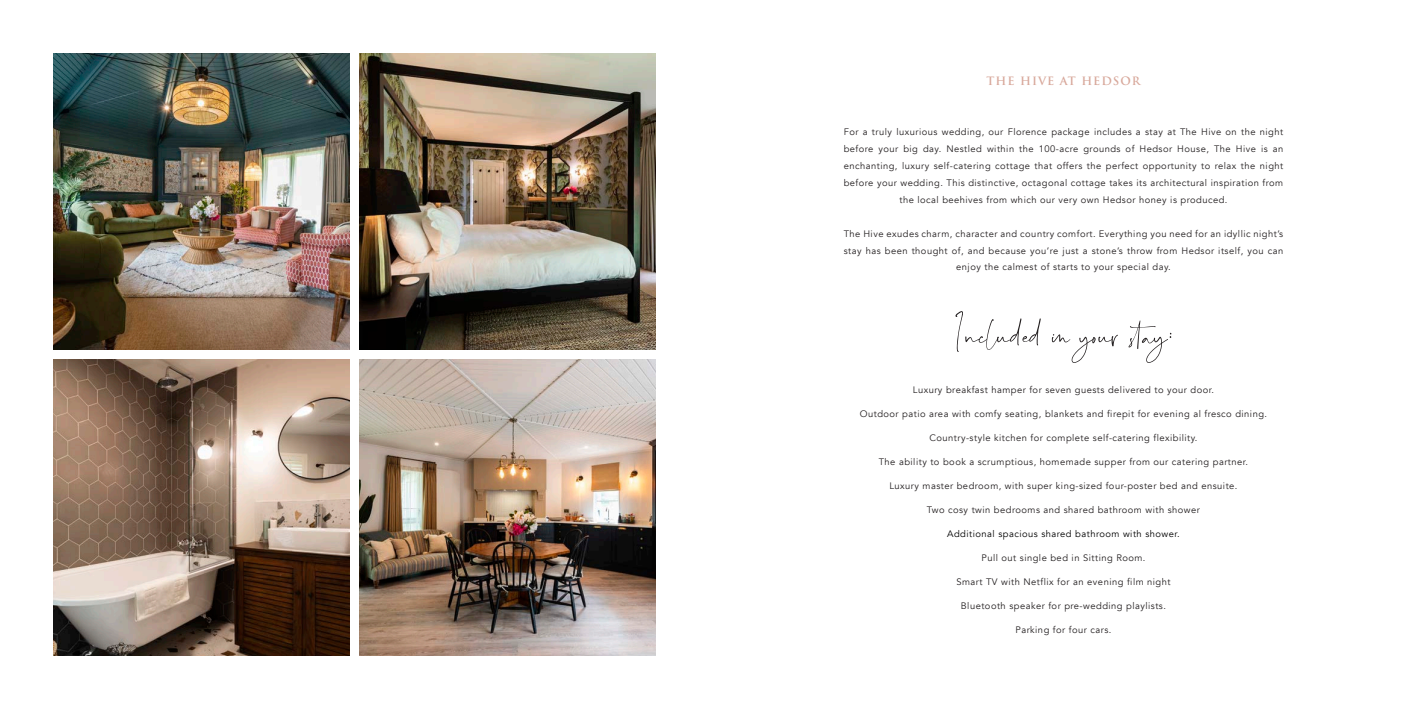
<style>
.page{position:relative;width:1418px;height:709px;background:#fff}
.page>*{position:absolute;margin:0;border:0;box-sizing:border-box;transform-origin:0 0}
.t1{font:53.75px "The Coansist";color:#231f20}
.t2{font:700 11.25px "Trajan Pro";letter-spacing:.09em;color:#d8a89b}
.t3{font:9.38px/16.9px "Avenir";letter-spacing:.05em;color:#231f20;text-align:center}
.t4{font:9.38px "Avenir";letter-spacing:.05em;color:#000}
</style>
<div class="page">
<img style="left:360px;top:360px;width:296px;height:296px">
<img style="left:360px;top:53px;width:296px;height:296px">
<img style="left:53px;top:360px;width:296px;height:296px">
<img style="left:53px;top:53px;width:296px;height:296px">
<p class="t2" style="left:986px;top:74px;width:155px">THE HIVE AT HEDSOR</p>
<p class="t3" style="left:843px;top:125px;width:441px">For a truly luxurious wedding, our Florence package includes a stay at The Hive on the night before your big day. Nestled within the 100-acre grounds of Hedsor House, The Hive is an enchanting, luxury self-catering cottage that offers the perfect opportunity to relax the night before your wedding. This distinctive, octagonal cottage takes its architectural inspiration from the local beehives from which our very own Hedsor honey is produced.</p>
<p class="t3" style="left:843px;top:226px;width:441px">The Hive exudes charm, character and country comfort. Everything you need for an idyllic night’s stay has been thought of, and because you’re just a stone’s throw from Hedsor itself, you can enjoy the calmest of starts to your special day.</p>
<h1 class="t1" style="left:953px;top:309px;width:222px">Included your ay:</h1>
<p class="t3" style="left:912px;top:382px;width:303px">Luxury breakfast hamper for seven guests delivered to your door.</p>
<p class="t3" style="left:859px;top:406px;width:409px">Outdoor patio area with comfy seating, blankets and firepit for evening al fresco dining.</p>
<p class="t3" style="left:929px;top:430px;width:269px">Country-style kitchen for complete self-catering flexibility.</p>
<p class="t3" style="left:878px;top:454px;width:371px">The ability to book a scrumptious, homemade supper from our catering partner.</p>
<p class="t3" style="left:889px;top:478px;width:349px">Luxury master bedroom, with super king-sized four-poster bed and ensuite.</p>
<p class="t3" style="left:927px;top:502px;width:274px">Two cosy twin bedrooms and shared bathroom with shower</p>
<p class="t4" style="left:947px;top:529px;width:234px">Additional spacious shared bathroom with shower.</p>
<p class="t3" style="left:981px;top:550px;width:165px">Pull out single bed in Sitting Room.</p>
<p class="t3" style="left:956px;top:574px;width:216px">Smart TV with Netflix for an evening film night</p>
<p class="t3" style="left:960px;top:598px;width:207px">Bluetooth speaker for pre-wedding playlists.</p>
<p class="t3" style="left:1015px;top:622px;width:97px">Parking for four cars.</p>
</div>
